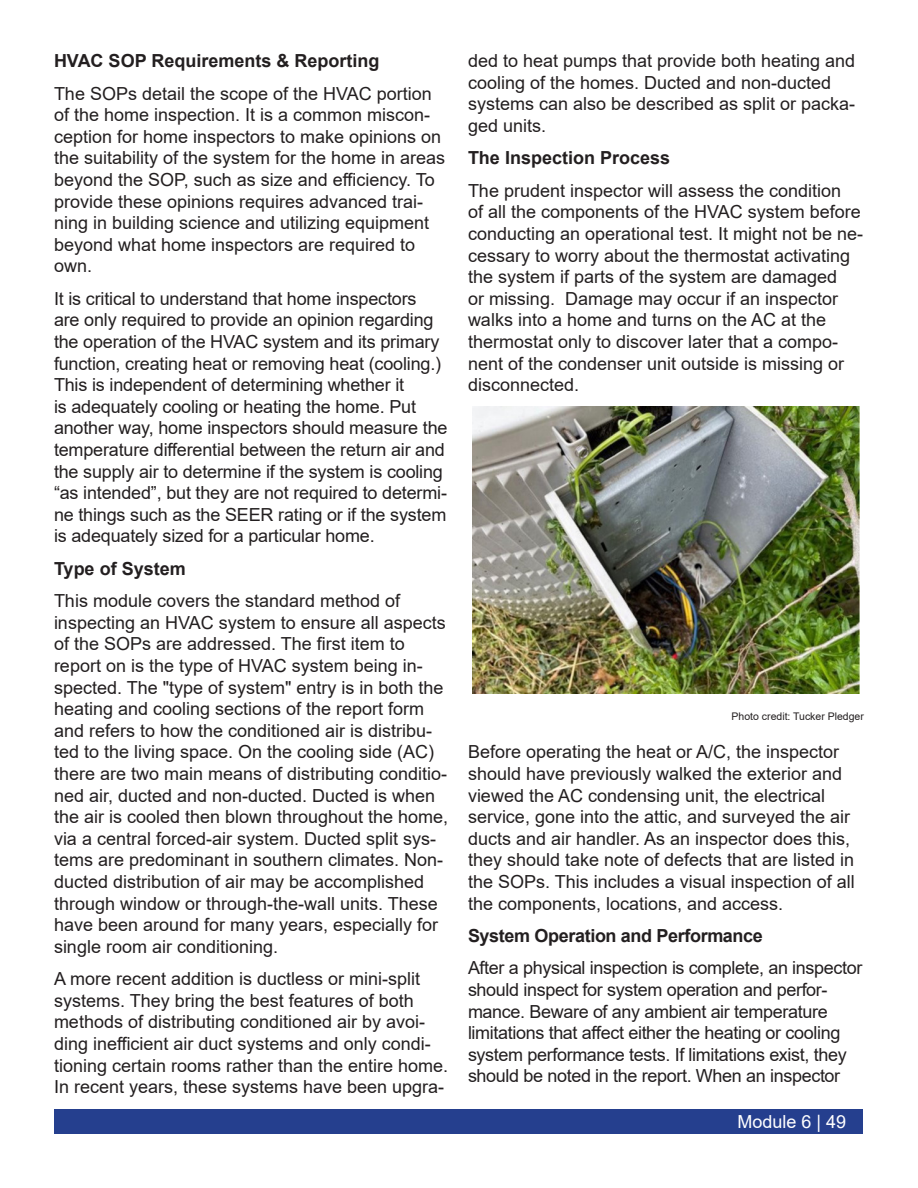
<style>
.page{position:relative;width:918px;height:1188px;background:#fff}
.page>*{position:absolute;margin:0;border:0;box-sizing:border-box;transform-origin:0 0}
.t1{font:18px/21.6px "Arial";color:#231f20}
.t2{font:18px/21.6px "Arial";letter-spacing:-.02em;color:#231f20}
.t3{font:700 18px "Arial";color:#231f20}
.t4{font:700 18px "Arial";letter-spacing:-.02em;color:#231f20}
.t5{font:18px "Arial";color:#fff}
.t6{font:10.5px "Arial";color:#231f20}
</style>
<div class="page">
<div style="left:55px;top:1110px;width:808px;height:24px;background:#253f8e"></div>
<img style="left:473px;top:407px;width:386px;height:286px">
<p class="t3" style="left:54px;top:48px;width:327px">HVAC SOP Requirements &amp; Reporting</p>
<p class="t1" style="left:54px;top:82px;width:393px">The SOPs detail the scope of the HVAC portion of the home inspection. It is a common miscon&shy;ception for home inspectors to make opinions on the suitability of the system for the home in areas beyond the SOP, such as size and efficiency. To provide these opinions requires advanced trai&shy;ning in building science and utilizing equipment beyond what home inspectors are required to own.</p>
<p class="t1" style="left:54px;top:287px;width:395px">It is critical to understand that home inspectors<br>are only required to provide an opinion regarding the operation of the HVAC system and its primary function, creating heat or removing heat (cooling.)<br>This is independent of determining whether it<br>is adequately cooling or heating the home. Put another way, home inspectors should measure the temperature differential between the return air and the supply air to determine if the system is cooling “as intended”, but they are not required to determi&shy;ne things such as the SEER rating or if the system is adequately sized for a particular home.</p>
<p class="t3" style="left:54px;top:556px;width:133px">Type of System</p>
<p class="t1" style="left:54px;top:590px;width:396px">This module covers the standard method of inspecting an HVAC system to ensure all aspects of the SOPs are addressed. The first item to report on is the type of HVAC system being in&shy;spected. The "type of system" entry is in both the heating and cooling sections of the report form and refers to how the conditioned air is distribu&shy;ted to the living space. On the cooling side (AC) there are two main means of distributing conditio&shy;ned air, ducted and non-ducted. Ducted is when the air is cooled then blown throughout the home, via a central forced-air system. Ducted split sys&shy;tems are predominant in southern climates. Non&shy;ducted distribution of air may be accomplished through window or through-the-wall units. These have been around for many years, especially for single room air conditioning.</p>
<p class="t1" style="left:54px;top:968px;width:396px">A more recent addition is ductless or mini-split systems. They bring the best features of both methods of distributing conditioned air by avoi&shy;ding inefficient air duct systems and only condi&shy;tioning certain rooms rather than the entire home.<br>In recent years, these systems have been upgra-</p>
<p class="t1" style="left:468px;top:50px;width:389px">ded to heat pumps that provide both heating and cooling of the homes. Ducted and non-ducted systems can also be described as split or packa&shy;ged units.</p>
<p class="t3" style="left:468px;top:145px;width:204px">The Inspection Process</p>
<p class="t1" style="left:468px;top:179px;width:397px">The prudent inspector will assess the condition<br>of all the components of the HVAC system before conducting an operational test. It might not be ne&shy;cessary to worry about the thermostat activating the system if parts of the system are damaged<br>or missing. Damage may occur if an inspector walks into a home and turns on the AC at the thermostat only to discover later that a compo&shy;nent of the condenser unit outside is missing or disconnected.</p>
<p class="t6" style="left:732px;top:709px;width:134px">Photo credit: Tucker Pledger</p>
<p class="t1" style="left:468px;top:741px;width:388px">Before operating the heat or A/C, the inspector should have previously walked the exterior and viewed the AC condensing unit, the electrical service, gone into the attic, and surveyed the air ducts and air handler. As an inspector does this, they should take note of defects that are listed in the SOPs. This includes a visual inspection of all the components, locations, and access.</p>
<p class="t4" style="left:468px;top:923px;width:296px">System Operation and Performance</p>
<p class="t2" style="left:468px;top:957px;width:396px">After a physical inspection is complete, an inspector should inspect for system operation and perfor&shy;mance. Beware of any ambient air temperature limitations that affect either the heating or cooling system performance tests. If limitations exist, they should be noted in the report. When an inspector</p>
<p class="t5" style="left:737px;top:1110px;width:110px">Module 6 | 49</p>
</div>
